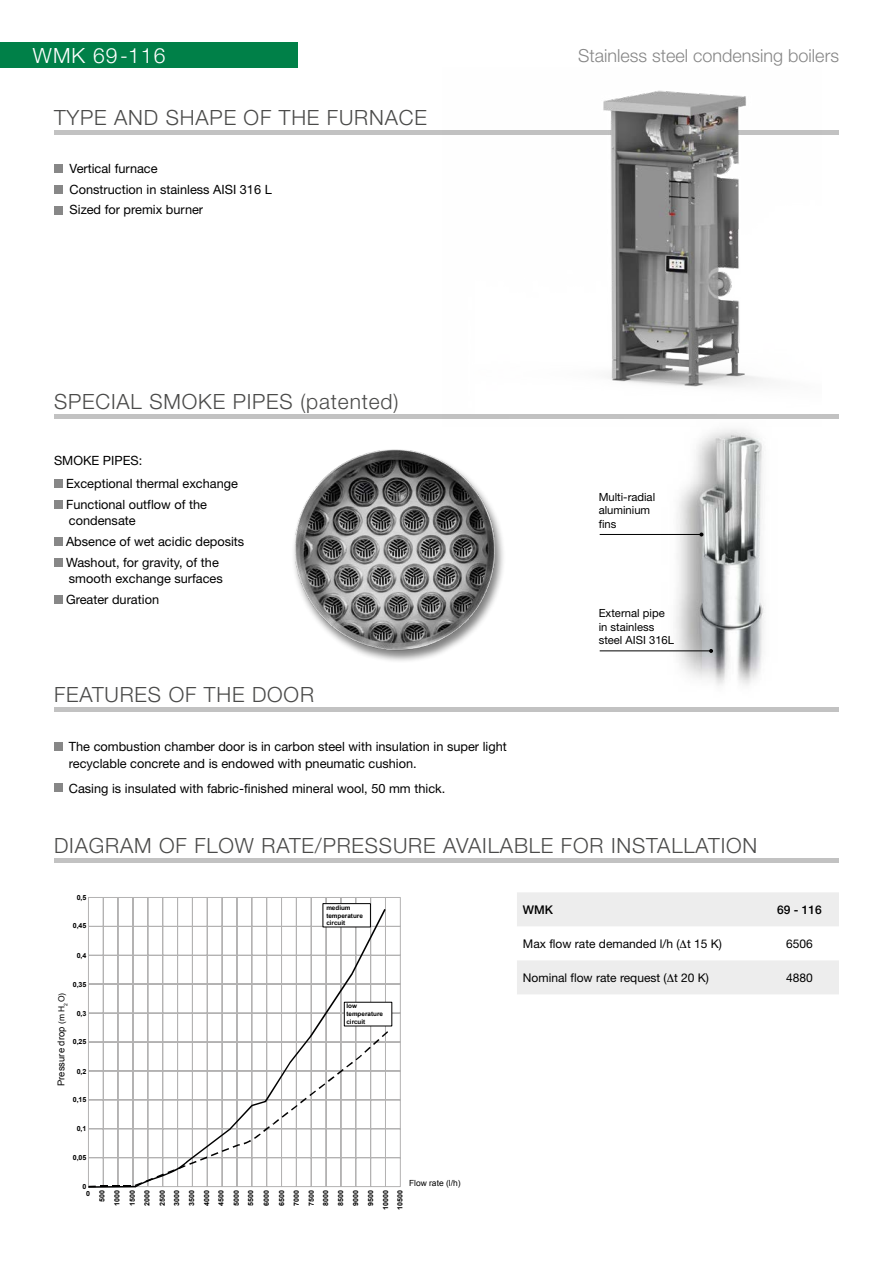
<style>
.page{position:relative;width:893px;height:1263px;background:#fff}
.page>*{position:absolute;margin:0;border:0;box-sizing:border-box;transform-origin:0 0}
.t1{font:300 21px "Helvetica Neue";letter-spacing:.04em;color:#4a4a49}
.t2{font:300 21px "Helvetica Neue";letter-spacing:.05em;color:#fff}
.t3{font:300 18px "Helvetica Neue";color:#878787}
.t4{font:12.75px/20.7px "Helvetica Neue";color:#000}
.t5{font:12px "Helvetica Neue";color:#000}
.t6{font:500 12px "Helvetica Neue";color:#000}
.t7{font:11.25px/13.5px "Helvetica Neue";color:#000}
.t8{font:9.45px "Arial";color:#000}
.t9{font:8.4px "Arial";color:#000}
.t10{font:700 7.05px/15px "Arial";letter-spacing:-.015em;color:#000;text-align:justify}
.t11{font:700 6.3px/7.6px "Arial";color:#000}
.s1{font-size:8.4px}
</style>
<div class="page">
<hr style="left:54px;top:131px;width:785px;height:4px;background:#c2c2c2">
<div style="left:0;top:42px;width:298px;height:26px;background:#008048"></div>
<img style="left:293px;top:449px;width:211px;height:212px">
<img style="left:621px;top:429px;width:143px;height:257px">
<div style="left:54px;top:707px;width:785px;height:5px;background:#c2c2c2"></div>
<hr style="left:54px;top:858px;width:785px;height:4px;background:#c2c2c2">
<div style="left:54px;top:742px;width:9px;height:9px;background:#878787"></div>
<div style="left:54px;top:784px;width:9px;height:8px;background:#878787"></div>
<hr style="left:600px;top:534px;width:102px;height:1px;background:#000">
<hr style="left:600px;top:650px;width:112px;height:1px;background:#000">
<svg style="left:699px;top:532px;width:4px;height:4px"></svg>
<svg style="left:709px;top:649px;width:4px;height:4px"></svg>
<div style="left:54px;top:414px;width:785px;height:5px;background:#c2c2c2"></div>
<div style="left:54px;top:164px;width:9px;height:9px;background:#878787"></div>
<div style="left:54px;top:185px;width:9px;height:9px;background:#878787"></div>
<div style="left:54px;top:206px;width:9px;height:8px;background:#878787"></div>
<img style="left:442px;top:90px;width:379px;height:297px">
<div style="left:54px;top:480px;width:9px;height:8px;background:#878787"></div>
<div style="left:54px;top:500px;width:9px;height:9px;background:#878787"></div>
<div style="left:54px;top:538px;width:9px;height:8px;background:#878787"></div>
<div style="left:54px;top:558px;width:9px;height:9px;background:#878787"></div>
<div style="left:54px;top:596px;width:9px;height:8px;background:#878787"></div>
<svg style="left:88px;top:897px;width:313px;height:290px"></svg>
<svg style="left:88px;top:909px;width:298px;height:279px"></svg>
<svg style="left:89px;top:1031px;width:299px;height:156px"></svg>
<div style="left:323px;top:903px;width:47px;height:24px;background:#fff"></div>
<div style="left:323px;top:903px;width:48px;height:24px;border:1px solid #000"></div>
<div style="left:344px;top:1002px;width:48px;height:24px;background:#fff"></div>
<svg style="left:517px;top:892px;width:322px;height:102px"></svg>
<h1 class="t2" style="left:33px;top:43px;width:134px">WMK 69-116</h1>
<h2 class="t3" style="left:578px;top:45px;width:262px">Stainless steel condensing boilers</h2>
<h1 class="t1" style="left:54px;top:105px;width:374px">TYPE AND SHAPE OF THE FURNACE</h1>
<p class="t4" style="left:70px;top:158px;width:204px">Vertical furnace<br>Construction in stainless AISI 316 L<br>Sized for premix burner</p>
<h1 class="t1" style="left:54px;top:389px;width:346px">SPECIAL SMOKE PIPES (patented)</h1>
<p class="t4" style="left:66px;top:449px;width:173px;line-height:23px;text-indent:-12px">SMOKE PIPES:<br>Exceptional thermal exchange</p>
<p class="t4" style="left:66px;top:496px;width:142px;line-height:16.5px">Functional outflow of the condensate</p>
<p class="t4" style="left:66px;top:531px;width:180px">Absence of wet acidic deposits<br>Washout, for gravity, of the</p>
<p class="t4" style="left:66px;top:568px;width:158px">smooth exchange surfaces<br>Greater duration</p>
<h1 class="t1" style="left:54px;top:682px;width:262px">FEATURES OF THE DOOR</h1>
<p class="t4" style="left:69px;top:738px;width:439px;line-height:16.5px">The combustion chamber door is in carbon steel with insulation in super light recyclable concrete and is endowed with pneumatic cushion.</p>
<p class="t4" style="left:69px;top:778px;width:378px">Casing is insulated with fabric-finished mineral wool, 50 mm thick.</p>
<p class="t7" style="left:599px;top:490px;width:58px">Multi-radial aluminium fins</p>
<p class="t7" style="left:599px;top:606px;width:77px">External pipe in stainless steel AISI 316L</p>
<h1 class="t1" style="left:54px;top:832px;width:705px">DIAGRAM OF FLOW RATE/PRESSURE AVAILABLE FOR INSTALLATION</h1>
<p class="t10" style="left:77px;top:890px;width:11px">0,5</p>
<p class="t10" style="left:73px;top:918px;width:15px">0,45</p>
<p class="t10" style="left:77px;top:948px;width:11px">0,4</p>
<p class="t10" style="left:73px;top:977px;width:15px">0,35</p>
<p class="t8" style="left:55px;top:1086px;width:95px;rotate:-90deg">Pressure drop <span class="s1">(m H</span><sub>2</sub> <span class="s1">O)</span></p>
<p class="t10" style="left:77px;top:1006px;width:11px">0,3</p>
<p class="t10" style="left:73px;top:1034px;width:15px">0,25</p>
<p class="t10" style="left:77px;top:1064px;width:11px">0,2</p>
<p class="t10" style="left:73px;top:1093px;width:15px">0,15</p>
<p class="t10" style="left:77px;top:1121px;width:11px">0,1</p>
<p class="t10" style="left:73px;top:1150px;width:15px">0,05</p>
<p class="t10" style="left:82px;top:1179px;width:5px">0</p>
<p class="t10" style="left:86px;top:1186px;width:5px">0</p>
<p class="t10" style="left:95px;top:1202px;width:13px;rotate:-90deg">500</p>
<p class="t11" style="left:326px;top:904px;width:38px">medium temperature circuit</p>
<p class="t11" style="left:346px;top:1002px;width:38px">low temperature circuit</p>
<p class="t9" style="left:409px;top:1178px;width:53px">Flow rate (l/h)</p>
<p class="t10" style="left:110px;top:1206px;width:17px;rotate:-90deg">1000<br>1500<br>2000<br>2500</p>
<p class="t10" style="left:169px;top:1206px;width:17px;rotate:-90deg">3000<br>3500<br>4000<br>4500<br>5000</p>
<p class="t10" style="left:243px;top:1206px;width:17px;rotate:-90deg">5500</p>
<p class="t10" style="left:259px;top:1210px;width:21px;text-align:center;rotate:-90deg">6000<br>6500<br>7000<br>7500<br>8000<br>8500<br>9000<br>9500<br>10000</p>
<p class="t10" style="left:393px;top:1210px;width:21px;rotate:-90deg">10500</p>
<p class="t6" style="left:523px;top:903px;width:32px">WMK</p>
<p class="t6" style="left:777px;top:903px;width:46px">69 - 116</p>
<p class="t5" style="left:523px;top:937px;width:200px">Max flow rate demanded l/h ( t 15 K)</p>
<p class="t5" style="left:786px;top:937px;width:28px">6506</p>
<p class="t5" style="left:523px;top:971px;width:188px">Nominal flow rate request ( t 20 K)</p>
<p class="t5" style="left:786px;top:971px;width:28px">4880</p>
</div>
